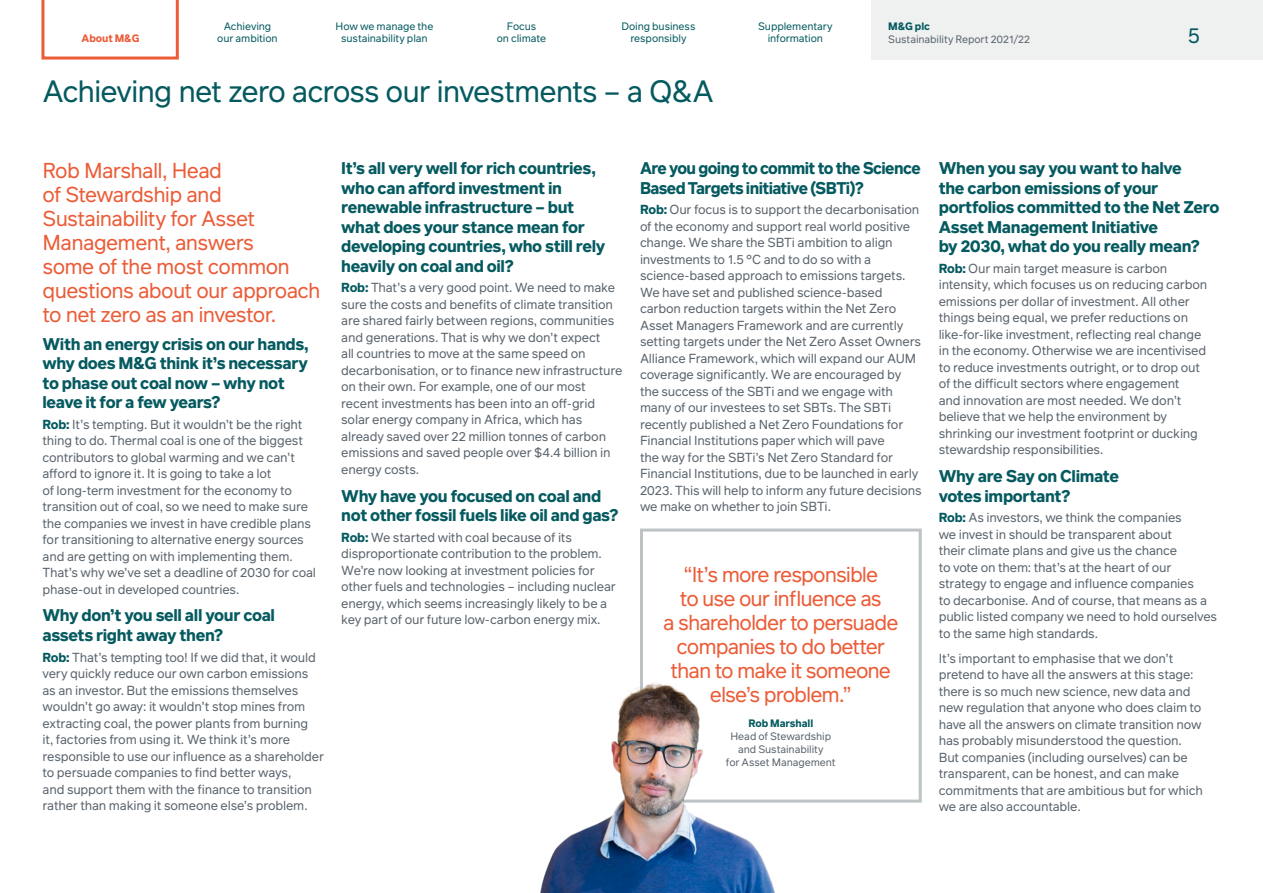
<style>
.page{position:relative;width:1263px;height:893px;background:#fff}
.page>*{position:absolute;margin:0;border:0;box-sizing:border-box;transform-origin:0 0}
.t1{font:30px "Infra";letter-spacing:-.035em;color:#055a60}
.t2{font:21px/24px "Infra";letter-spacing:-.04em;color:#eb5c37}
.t3{font:21px "Infra";color:#055a60}
.t4{font:700 16.5px/19.5px "Infra";letter-spacing:-.025em;color:#055a60}
.t5{font:12.75px/16.5px "Infra";letter-spacing:-.015em;color:#5b656e}
.t6{font:10.5px/12.8px "Infra";letter-spacing:-.01em;color:#055a60;text-align:center}
.t7{font:10.5px/12.8px "Infra";letter-spacing:-.01em;color:#5b656e;text-align:center}
.t8{font:700 10.5px "Infra";letter-spacing:-.005em;color:#eb5c37}
.t9{font:700 10.5px "Infra";color:#055a60}
.s1{font-weight:700;color:#055a60}
</style>
<div class="page">
<div style="left:640px;top:529px;width:282px;height:274px;border:3px solid #bdc2c5"></div>
<img style="left:540px;top:680px;width:303px;height:213px">
<div style="left:872px;top:0;width:391px;height:60px;background:#eff0f0"></div>
<svg style="left:41px;top:0;width:138px;height:60px"></svg>
<p class="t6" style="left:217px;top:19px;width:62px">Achieving our ambition</p>
<p class="t6" style="left:335px;top:19px;width:99px">How we manage the sustainability plan</p>
<p class="t6" style="left:497px;top:19px;width:51px">Focus<br>on climate</p>
<p class="t6" style="left:621px;top:19px;width:75px">Doing business responsibly</p>
<p class="t6" style="left:758px;top:19px;width:76px">Supplementary information</p>
<h3 class="t1" style="left:43px;top:70px;width:673px">Achieving net zero across our investments – a Q&amp;A</h3>
<p class="t8" style="left:82px;top:31px;width:59px">About M&amp;G</p>
<p class="t9" style="left:888px;top:18px;width:43px">M&amp;G plc</p>
<p class="t7" style="left:888px;top:32px;width:143px">Sustainability Report 2021/22</p>
<h2 class="t3" style="left:1188px;top:21px;width:14px">5</h2>
<p class="t2" style="left:43px;top:158px;width:280px">Rob Marshall, Head<br>of Stewardship and<br>Sustainability for Asset<br>Management, answers<br>some of the most common questions about our approach to net zero as an investor.</p>
<h4 class="t4" style="left:43px;top:333px;width:268px">With an energy crisis on our hands, why does M&amp;G think it’s necessary to phase out coal now – why not leave it for a few years?</h4>
<p class="t5" style="left:43px;top:416px;width:275px"><span class="s1">Rob:</span> It’s tempting. But it wouldn’t be the right thing to do. Thermal coal is one of the biggest contributors to global warming and we can’t afford to ignore it. It is going to take a lot<br>of long-term investment for the economy to transition out of coal, so we need to make sure the companies we invest in have credible plans for transitioning to alternative energy sources and are getting on with implementing them.<br>That’s why we’ve set a deadline of 2030 for coal phase-out in developed countries.</p>
<h4 class="t4" style="left:43px;top:605px;width:234px">Why don’t you sell all your coal assets right away then?</h4>
<p class="t5" style="left:43px;top:648px;width:283px"><span class="s1">Rob:</span> That’s tempting too! If we did that, it would very quickly reduce our own carbon emissions as an investor. But the emissions themselves wouldn’t go away: it wouldn’t stop mines from extracting coal, the power plants from burning<br>it, factories from using it. We think it’s more responsible to use our influence as a shareholder to persuade companies to find better ways,<br>and support them with the finance to transition rather than making it someone else’s problem.</p>
<h4 class="t4" style="left:341px;top:158px;width:266px">It’s all very well for rich countries, who can afford investment in renewable infrastructure – but what does your stance mean for developing countries, who still rely heavily on coal and oil?</h4>
<p class="t5" style="left:341px;top:279px;width:283px"><span class="s1">Rob:</span> That’s a very good point. We need to make sure the costs and benefits of climate transition are shared fairly between regions, communities and generations. That is why we don’t expect<br>all countries to move at the same speed on decarbonisation, or to finance new infrastructure on their own. For example, one of our most recent investments has been into an off-grid solar energy company in Africa, which has already saved over 22 million tonnes of carbon emissions and saved people over $4.4 billion in energy costs.</p>
<h4 class="t4" style="left:341px;top:486px;width:279px">Why have you focused on coal and not other fossil fuels like oil and gas?</h4>
<p class="t5" style="left:341px;top:529px;width:276px"><span class="s1">Rob:</span> We started with coal because of its disproportionate contribution to the problem.<br>We’re now looking at investment policies for other fuels and technologies – including nuclear energy, which seems increasingly likely to be a key part of our future low-carbon energy mix.</p>
<h4 class="t4" style="left:640px;top:158px;width:282px">Are you going to commit to the Science<br>Based Targets initiative (SBTi)?</h4>
<p class="t5" style="left:640px;top:201px;width:283px"><span class="s1">Rob:</span> Our focus is to support the decarbonisation of the economy and support real world positive change. We share the SBTi ambition to align investments to 1.5 °C and to do so with a science-based approach to emissions targets.<br>We have set and published science-based carbon reduction targets within the Net Zero Asset Managers Framework and are currently setting targets under the Net Zero Asset Owners Alliance Framework, which will expand our AUM coverage significantly. We are encouraged by the success of the SBTi and we engage with many of our investees to set SBTs. The SBTi recently published a Net Zero Foundations for Financial Institutions paper which will pave<br>the way for the SBTi’s Net Zero Standard for Financial Institutions, due to be launched in early 2023. This will help to inform any future decisions we make on whether to join SBTi.</p>
<p class="t2" style="left:663px;top:562px;width:237px;text-align:center">“It’s more responsible<br>to use our influence as<br>a shareholder to persuade companies to do better than to make it someone else’s problem.”</p>
<p class="t7" style="left:726px;top:717px;width:111px"><span class="s1">Rob Marshall<br></span>Head of Stewardship and Sustainability<br>for Asset Management</p>
<h4 class="t4" style="left:939px;top:158px;width:282px">When you say you want to halve<br>the carbon emissions of your portfolios committed to the Net Zero<br>Asset Management Initiative<br>by 2030, what do you really mean?</h4>
<p class="t5" style="left:939px;top:260px;width:270px"><span class="s1">Rob:</span> Our main target measure is carbon intensity, which focuses us on reducing carbon emissions per dollar of investment. All other things being equal, we prefer reductions on like-for-like investment, reflecting real change in the economy. Otherwise we are incentivised to reduce investments outright, or to drop out of the difficult sectors where engagement<br>and innovation are most needed. We don’t believe that we help the environment by shrinking our investment footprint or ducking stewardship responsibilities.</p>
<h4 class="t4" style="left:939px;top:466px;width:182px">Why are Say on Climate votes important?</h4>
<p class="t5" style="left:939px;top:509px;width:280px"><span class="s1">Rob:</span> As investors, we think the companies<br>we invest in should be transparent about<br>their climate plans and give us the chance<br>to vote on them: that’s at the heart of our strategy to engage and influence companies<br>to decarbonise. And of course, that means as a public listed company we need to hold ourselves to the same high standards.</p>
<p class="t5" style="left:939px;top:649px;width:266px">It’s important to emphasise that we don’t pretend to have all the answers at this stage: there is so much new science, new data and new regulation that anyone who does claim to have all the answers on climate transition now has probably misunderstood the question.<br>But companies (including ourselves) can be transparent, can be honest, and can make commitments that are ambitious but for which we are also accountable.</p>
</div>
